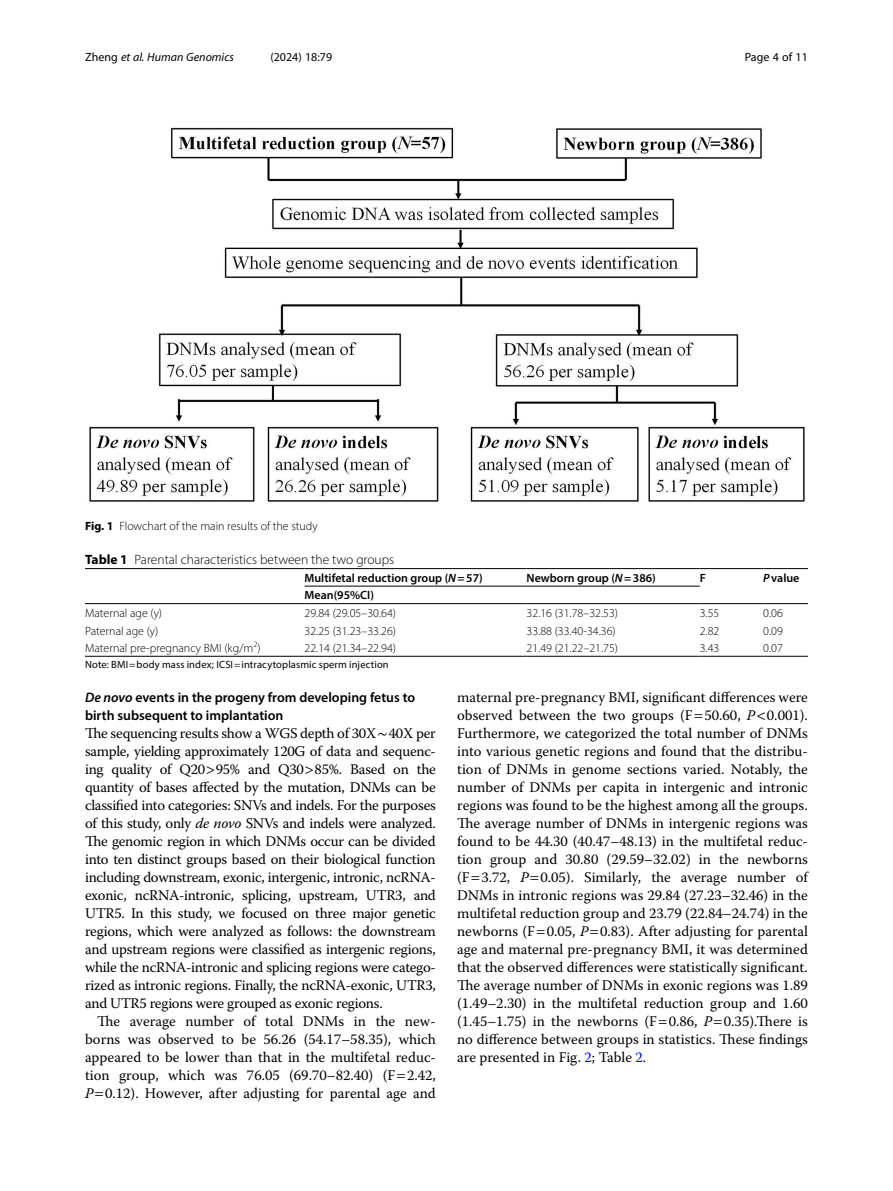
<style>
.page{position:relative;width:893px;height:1191px;background:#fff}
.page>*{position:absolute;margin:0;border:0;box-sizing:border-box;transform-origin:0 0}
.Body_Text_Indent{font:14.7px/18px "Warnock Pro";color:#000;text-align:justify}
.Body_Text{font:14.7px/18px "Warnock Pro";letter-spacing:-.02em;color:#000;text-align:justify}
.Head_2{font:600 13.8px/18px "Myriad Pro";color:#000}
.Table_Caption{font:300 13.5px "Myriad Pro";color:#000}
.Table_Body{font:300 12px "Myriad Pro";color:#000}
.Table_Head{font:600 12px "Myriad Pro";color:#000}
.Figure_Caption{font:300 12px "Myriad Pro";color:#000}
.t1{font:italic 12px "Myriad Pro";color:#000}
.t2{font:12px "Myriad Pro";color:#000}
.Table_Footnote{font:10.5px "Myriad Pro";letter-spacing:.015em;color:#000}
.s1{font-style:normal}
.s2{font-weight:700}
.s3{font-style:italic}
.s4{font-family:"STIX"}
.s5{color:#00f}
</style>
<div class="page">
<hr style="left:85px;top:603px;width:220px;height:1px;background:#000">
<hr style="left:527px;top:603px;width:173px;height:1px;background:#000">
<hr style="left:700px;top:603px;width:63px;height:1px;background:#000">
<hr style="left:763px;top:603px;width:45px;height:1px;background:#000">
<hr style="left:305px;top:568px;width:222px;height:1px;background:#000">
<hr style="left:527px;top:568px;width:173px;height:1px;background:#000">
<hr style="left:527px;top:586px;width:173px;height:1px;background:#000">
<hr style="left:700px;top:568px;width:63px;height:1px;background:#000">
<hr style="left:763px;top:568px;width:45px;height:1px;background:#000">
<hr style="left:305px;top:586px;width:222px;height:1px;background:#000">
<hr style="left:305px;top:603px;width:222px;height:1px;background:#000">
<hr style="left:305px;top:656px;width:222px;height:1px;background:#000">
<hr style="left:527px;top:656px;width:173px;height:1px;background:#000">
<hr style="left:700px;top:656px;width:63px;height:1px;background:#000">
<hr style="left:763px;top:656px;width:45px;height:1px;background:#000">
<hr style="left:85px;top:656px;width:220px;height:1px;background:#000">
<hr style="left:85px;top:568px;width:220px;height:1px;background:#000">
<img style="left:88px;top:127px;width:717px;height:376px">
<p class="t1" style="left:85px;top:50px;width:150px"><span class="s1">Zheng</span> et al. Human Genomics</p>
<p class="t2" style="left:270px;top:50px;width:63px">(2024) 18:79</p>
<p class="t2" style="left:745px;top:50px;width:65px">Page 4 of 11</p>
<p class="Figure_Caption" style="left:85px;top:519px;width:234px"><span class="s2">Fig. 1</span> Flowchart of the main results of the study</p>
<p class="Table_Caption" style="left:85px;top:552px;width:311px"><span class="s2">Table 1</span> Parental characteristics between the two groups</p>
<p class="Table_Head" style="left:305px;top:570px;width:180px">Multifetal reduction group (<span class="s3">N</span>=57)</p>
<p class="Table_Head" style="left:527px;top:570px;width:131px">Newborn group (<span class="s3">N</span>=386)</p>
<p class="Table_Head" style="left:700px;top:570px;width:8px">F</p>
<p class="Table_Head" style="left:763px;top:570px;width:38px"><span class="s3">P</span>value</p>
<p class="Table_Head" style="left:305px;top:587px;width:71px">Mean(95%CI)</p>
<p class="Table_Body" style="left:85px;top:606px;width:79px">Maternal age (y)</p>
<p class="Table_Body" style="left:305px;top:606px;width:93px">29.84 (29.05–30.64)</p>
<p class="Table_Body" style="left:527px;top:606px;width:93px">32.16 (31.78–32.53)</p>
<p class="Table_Body" style="left:700px;top:606px;width:21px">3.55</p>
<p class="Table_Body" style="left:763px;top:606px;width:21px">0.06</p>
<p class="Table_Body" style="left:85px;top:623px;width:75px">Paternal age (y)</p>
<p class="Table_Body" style="left:305px;top:623px;width:93px">32.25 (31.23–33.26)</p>
<p class="Table_Body" style="left:527px;top:623px;width:91px">33.88 (33.40-34.36)</p>
<p class="Table_Body" style="left:700px;top:623px;width:21px">2.82</p>
<p class="Table_Body" style="left:763px;top:623px;width:21px">0.09</p>
<p class="Table_Body" style="left:85px;top:641px;width:177px">Maternal pre-pregnancy BMI (kg/m<sup>2</sup>)</p>
<p class="Table_Body" style="left:305px;top:641px;width:93px">22.14 (21.34–22.94)</p>
<p class="Table_Body" style="left:527px;top:641px;width:93px">21.49 (21.22–21.75)</p>
<p class="Table_Body" style="left:700px;top:641px;width:21px">3.43</p>
<p class="Table_Body" style="left:763px;top:641px;width:21px">0.07</p>
<p class="Table_Footnote" style="left:85px;top:658px;width:305px">Note: BMI body mass index; ICSI intracytoplasmic sperm injection</p>
<p class="Head_2" style="left:85px;top:688px;width:332px"><span class="s3">De novo</span> events in the progeny from developing fetus to birth subsequent to implantation</p>
<p class="Body_Text" style="left:85px;top:724px;width:352px">The sequencing results show a WGS depth of 30X<span class="s4">∼</span>40X per sample, yielding approximately 120G of data and sequenc&shy;ing quality of Q20 95% and Q30 85%. Based on the quantity of bases affected by the mutation, DNMs can be classified into categories: SNVs and indels. For the purposes of this study, only <span class="s3">de novo</span> SNVs and indels were analyzed.<br>The genomic region in which DNMs occur can be divided into ten distinct groups based on their biological function including downstream, exonic, intergenic, intronic, ncRNA&shy;exonic, ncRNA-intronic, splicing, upstream, UTR3, and UTR5. In this study, we focused on three major genetic regions, which were analyzed as follows: the downstream and upstream regions were classified as intergenic regions, while the ncRNA-intronic and splicing regions were catego&shy;rized as intronic regions. Finally, the ncRNA-exonic, UTR3, and UTR5 regions were grouped as exonic regions.</p>
<p class="Body_Text_Indent" style="left:85px;top:1012px;width:352px;text-indent:12px">The average number of total DNMs in the new&shy;borns was observed to be 56.26 (54.17–58.35), which appeared to be lower than that in the multifetal reduc&shy;tion group, which was 76.05 (69.70–82.40) (F 2.42, <span class="s3">P</span> 0.12). However, after adjusting for parental age and</p>
<p class="Body_Text_Indent" style="left:457px;top:688px;width:352px">maternal pre-pregnancy BMI, significant differences were observed between the two groups (F 50.60, <span class="s3">P</span> 0.001).<br>Furthermore, we categorized the total number of DNMs into various genetic regions and found that the distribu&shy;tion of DNMs in genome sections varied. Notably, the number of DNMs per capita in intergenic and intronic regions was found to be the highest among all the groups.<br>The average number of DNMs in intergenic regions was found to be 44.30 (40.47–48.13) in the multifetal reduc&shy;tion group and 30.80 (29.59–32.02) in the newborns (F 3.72, <span class="s3">P</span> 0.05). Similarly, the average number of DNMs in intronic regions was 29.84 (27.23–32.46) in the multifetal reduction group and 23.79 (22.84–24.74) in the newborns (F 0.05, <span class="s3">P</span> 0.83). After adjusting for parental age and maternal pre-pregnancy BMI, it was determined that the observed differences were statistically significant.<br>The average number of DNMs in exonic regions was 1.89 (1.49–2.30) in the multifetal reduction group and 1.60 (1.45–1.75) in the newborns (F 0.86, <span class="s3">P</span> 0.35).There is no difference between groups in statistics. These findings are presented in Fig. <span class="s5">2</span>; Table <span class="s5">2</span>.</p>
</div>
